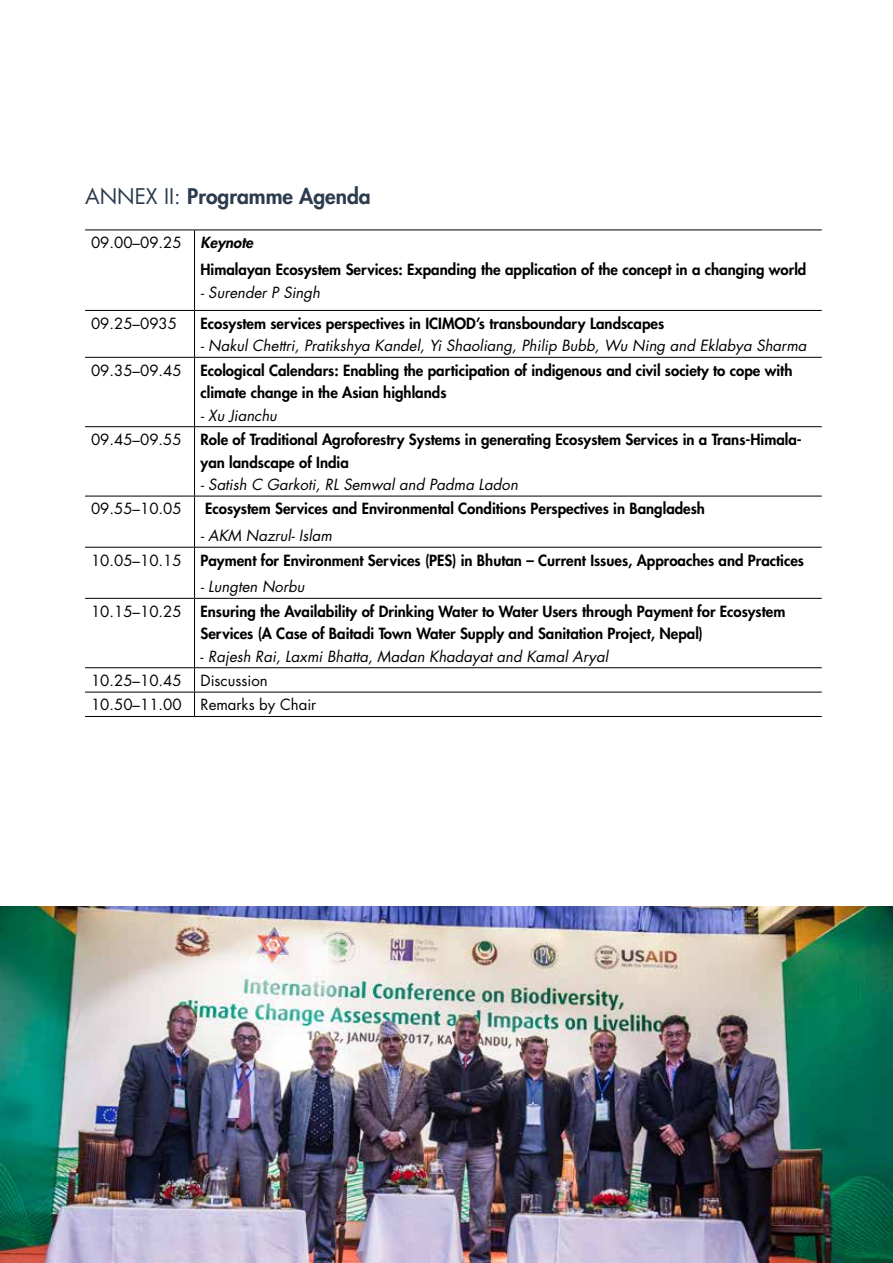
<style>
.page{position:relative;width:893px;height:1263px;background:#fff}
.page>*{position:absolute;margin:0;border:0;box-sizing:border-box;transform-origin:0 0}
.t1{font:800 21px "Futura Std";color:#2c3b4d}
.t2{font:800 15px/22.5px "Futura Std";color:#000}
.t3{font:italic 15px "Futura Std";color:#000}
.t4{font:15px "Futura Std";color:#000}
.t5{font:italic 800 15px "Futura Std";color:#000}
.s1{font-weight:400}
.s2{font-style:normal}
</style>
<div class="page">
<hr style="left:194px;top:230px;width:1px;height:80px;background:#000">
<hr style="left:85px;top:310px;width:110px;height:1px;background:#000">
<hr style="left:195px;top:310px;width:627px;height:1px;background:#000">
<hr style="left:194px;top:311px;width:1px;height:46px;background:#000">
<hr style="left:85px;top:357px;width:110px;height:1px;background:#000">
<hr style="left:195px;top:357px;width:627px;height:1px;background:#000">
<hr style="left:194px;top:358px;width:1px;height:68px;background:#000">
<hr style="left:85px;top:426px;width:110px;height:1px;background:#000">
<hr style="left:195px;top:426px;width:627px;height:1px;background:#000">
<hr style="left:194px;top:427px;width:1px;height:69px;background:#000">
<hr style="left:85px;top:496px;width:110px;height:1px;background:#000">
<hr style="left:195px;top:496px;width:627px;height:1px;background:#000">
<hr style="left:194px;top:496px;width:1px;height:51px;background:#000">
<hr style="left:85px;top:547px;width:110px;height:1px;background:#000">
<hr style="left:195px;top:547px;width:627px;height:1px;background:#000">
<hr style="left:194px;top:548px;width:1px;height:50px;background:#000">
<hr style="left:85px;top:598px;width:110px;height:1px;background:#000">
<hr style="left:195px;top:598px;width:627px;height:1px;background:#000">
<hr style="left:194px;top:599px;width:1px;height:68px;background:#000">
<hr style="left:85px;top:667px;width:110px;height:1px;background:#000">
<hr style="left:195px;top:667px;width:627px;height:1px;background:#000">
<hr style="left:85px;top:692px;width:110px;height:1px;background:#000">
<hr style="left:195px;top:692px;width:627px;height:1px;background:#000">
<svg style="left:194px;top:668px;width:1px;height:48px"></svg>
<hr style="left:85px;top:716px;width:110px;height:1px;background:#000">
<hr style="left:195px;top:716px;width:627px;height:1px;background:#000">
<hr style="left:85px;top:230px;width:110px;height:1px;background:#000">
<hr style="left:195px;top:230px;width:627px;height:1px;background:#000">
<img style="left:0;top:907px;width:893px;height:356px">
<h1 class="t1" style="left:85px;top:183px;width:287px"><span class="s1">ANNEX II:</span> Programme Agenda</h1>
<p class="t4" style="left:91px;top:233px;width:92px">09.00–09.25</p>
<p class="t5" style="left:201px;top:233px;width:54px">Keynote</p>
<p class="t2" style="left:201px;top:258px;width:607px">Himalayan Ecosystem Services: Expanding the application of the concept in a changing world</p>
<p class="t3" style="left:201px;top:282px;width:121px">- Surender P Singh</p>
<p class="t4" style="left:91px;top:314px;width:88px">09.25–0935</p>
<p class="t2" style="left:201px;top:312px;width:465px">Ecosystem services perspectives in ICIMOD’s transboundary Landscapes</p>
<p class="t3" style="left:201px;top:336px;width:608px">- Nakul Chettri, Pratikshya Kandel, Yi Shaoliang, Philip Bubb, Wu Ning and Eklabya Sharma</p>
<p class="t4" style="left:91px;top:361px;width:92px">09.35–09.45</p>
<p class="t2" style="left:201px;top:359px;width:593px">Ecological Calendars: Enabling the participation of indigenous and civil society to cope with climate change in the Asian highlands</p>
<p class="t3" style="left:201px;top:406px;width:78px">- Xu Jianchu</p>
<p class="t4" style="left:91px;top:430px;width:92px">09.45–09.55</p>
<p class="t2" style="left:201px;top:428px;width:603px">Role of Traditional Agroforestry Systems in generating Ecosystem Services in a Trans-Himala&shy;yan landscape of India</p>
<p class="t3" style="left:201px;top:475px;width:319px">- Satish C Garkoti, RL Semwal and Padma Ladon</p>
<p class="t4" style="left:91px;top:499px;width:92px">09.55–10.05</p>
<p class="t2" style="left:205px;top:498px;width:501px">Ecosystem Services and Environmental Conditions Perspectives in Bangladesh</p>
<p class="t3" style="left:201px;top:526px;width:133px">- AKM Nazrul- Islam</p>
<p class="t4" style="left:91px;top:550px;width:92px">10.05–10.15</p>
<p class="t2" style="left:201px;top:549px;width:605px">Payment for Environment Services (PES) in Bhutan – Current Issues, Approaches and Practices</p>
<p class="t3" style="left:201px;top:577px;width:105px">- Lungten Norbu</p>
<p class="t4" style="left:91px;top:602px;width:92px">10.15–10.25</p>
<p class="t2" style="left:201px;top:600px;width:586px">Ensuring the Availability of Drinking Water to Water Users through Payment for Ecosystem<br>Services (A Case of Baitadi Town Water Supply and Sanitation Project, Nepal)</p>
<p class="t3" style="left:201px;top:647px;width:409px"><span class="s2">-</span> Rajesh Rai, Laxmi Bhatta, Madan Khadayat and Kamal Aryal</p>
<p class="t4" style="left:91px;top:671px;width:92px">10.25–10.45</p>
<p class="t4" style="left:201px;top:671px;width:69px">Discussion</p>
<p class="t4" style="left:91px;top:695px;width:92px">10.50–11.00</p>
<p class="t4" style="left:201px;top:695px;width:117px">Remarks by Chair</p>
</div>
